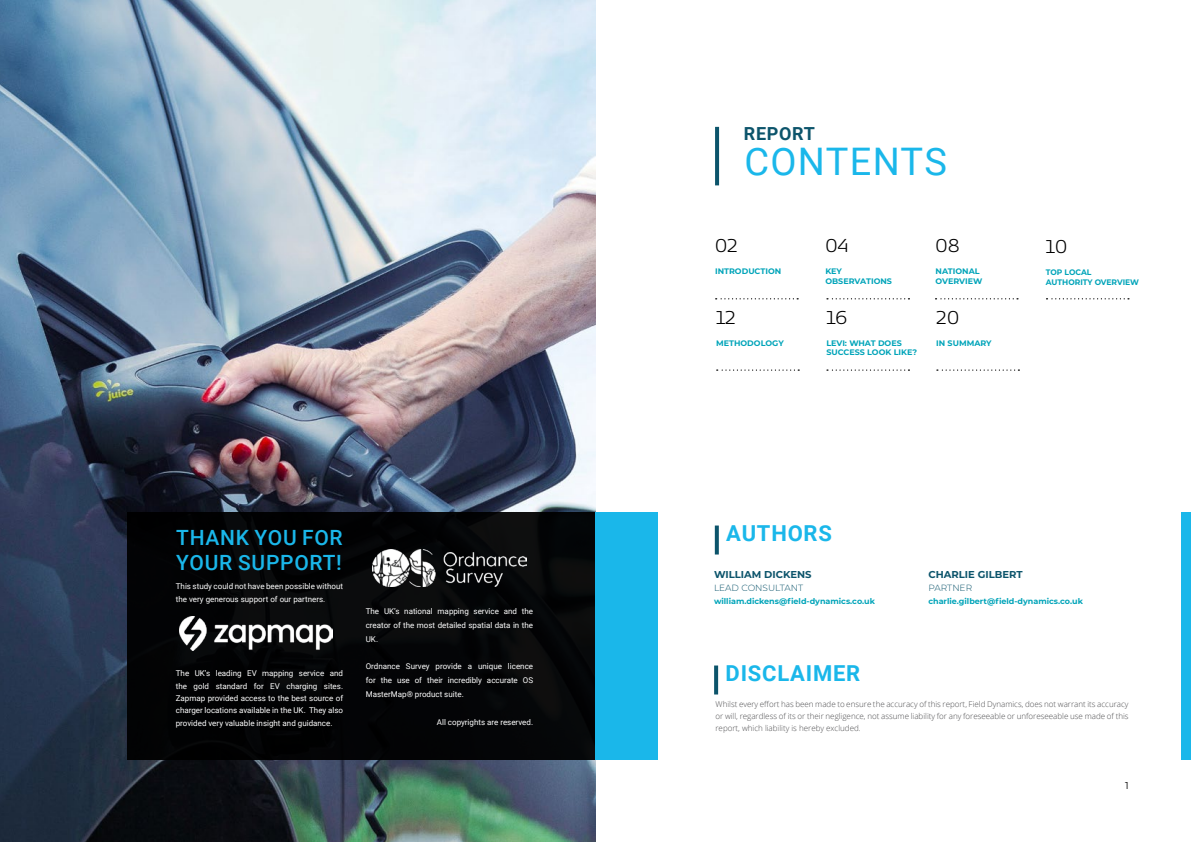
<style>
.page{position:relative;width:1191px;height:842px;background:#fff}
.page>*{position:absolute;margin:0;border:0;box-sizing:border-box;transform-origin:0 0}
.t1{font:38px "Roboto";letter-spacing:.035em;color:#1ab7ea}
.t2{font:700 22px "Roboto";letter-spacing:.035em;color:#1ab7ea}
.t3{font:300 22px "Kobenhavn";color:#000}
.t4{font:500 21px/25.2px "Roboto";letter-spacing:.035em;color:#1ab7ea}
.t5{font:700 18px "Roboto";letter-spacing:.035em;color:#0c546b}
.t6{font:700 10px "Montserrat";color:#0c546b}
.t7{font:10px "Montserrat";color:#000}
.t8{font:300 9px "Montserrat";color:#0c546b}
.t9{font:8px/12.4px "Roboto";color:#fff;text-align:justify}
.t10{font:300 8px/12px "Open Sans";color:#4d4d4f;text-align:justify}
.t11{font:700 8px/9.6px "Montserrat";color:#00a4b9}
.t12{font:700 8px/9.6px "Montserrat";color:#00a4b9;scale:.95 1}
</style>
<div class="page">
<img style="left:0;top:0;width:595px;height:842px">
<div style="left:1181px;top:512px;width:10px;height:247px;background:#1ab7ea"></div>
<svg style="left:715px;top:298px;width:83px;height:1px"></svg>
<svg style="left:827px;top:369px;width:82px;height:2px"></svg>
<svg style="left:935px;top:298px;width:83px;height:1px"></svg>
<svg style="left:1046px;top:298px;width:83px;height:1px"></svg>
<svg style="left:827px;top:298px;width:82px;height:1px"></svg>
<svg style="left:937px;top:369px;width:82px;height:2px"></svg>
<svg style="left:715px;top:127px;width:4px;height:58px"></svg>
<svg style="left:715px;top:525px;width:4px;height:29px"></svg>
<svg style="left:714px;top:665px;width:4px;height:29px"></svg>
<div style="left:127px;top:512px;width:468px;height:247px;background:#000"></div>
<div style="left:595px;top:512px;width:63px;height:247px;background:#1ab7ea"></div>
<img style="left:179px;top:617px;width:153px;height:33px">
<img style="left:373px;top:549px;width:153px;height:38px">
<svg style="left:716px;top:369px;width:83px;height:2px"></svg>
<h3 class="t4" style="left:176px;top:524px;width:168px">THANK YOU FOR<br>YOUR SUPPORT!</h3>
<p class="t9" style="left:176px;top:580px;width:169px">This study could not have been possible without the very generous support of our partners.</p>
<p class="t9" style="left:176px;top:667px;width:169px">The UK’s leading EV mapping service and the gold standard for EV charging sites.<br>Zapmap provided access to the best source of charger locations available in the UK. They also provided very valuable insight and guidance.</p>
<p class="t9" style="left:366px;top:604px;width:169px;line-height:13.8px">The UK’s national mapping service and the creator of the most detailed spatial data in the UK.</p>
<p class="t9" style="left:366px;top:659px;width:169px;line-height:13.8px">Ordnance Survey provide a unique licence for the use of their incredibly accurate OS MasterMap® product suite.</p>
<p class="t9" style="left:437px;top:715px;width:98px">All copyrights are reserved.</p>
<h3 class="t5" style="left:744px;top:121px;width:72px">REPORT</h3>
<h1 class="t1" style="left:744px;top:135px;width:204px">CONTENTS</h1>
<h2 class="t3" style="left:715px;top:231px;width:24px">02</h2>
<h2 class="t3" style="left:825px;top:231px;width:25px">04</h2>
<h2 class="t3" style="left:935px;top:231px;width:26px">08</h2>
<p class="t11" style="left:715px;top:266px;width:68px">INTRODUCTION</p>
<h2 class="t3" style="left:716px;top:303px;width:21px">12</h2>
<p class="t11" style="left:716px;top:338px;width:69px">METHODOLOGY</p>
<p class="t11" style="left:825px;top:266px;width:68px">KEY<br>OBSERVATIONS</p>
<p class="t11" style="left:935px;top:266px;width:48px">NATIONAL<br>OVERVIEW</p>
<h2 class="t3" style="left:826px;top:303px;width:23px">16</h2>
<h2 class="t3" style="left:936px;top:303px;width:24px">20</h2>
<p class="t11" style="left:826px;top:338px;width:92px">LEVI: WHAT DOES<br>SUCCESS LOOK LIKE?</p>
<p class="t11" style="left:936px;top:338px;width:57px">IN SUMMARY</p>
<h2 class="t3" style="left:1046px;top:232px;width:23px">10</h2>
<p class="t12" style="left:1046px;top:267px;width:100px">TOP LOCAL<br>AUTHORITY OVERVIEW</p>
<h2 class="t2" style="left:726px;top:518px;width:107px">AUTHORS</h2>
<p class="t6" style="left:714px;top:567px;width:99px">WILLIAM DICKENS</p>
<p class="t11" style="left:714px;top:595px;width:162px">william.dickens@field-dynamics.co.uk</p>
<p class="t8" style="left:714px;top:582px;width:91px">LEAD CONSULTANT</p>
<p class="t6" style="left:928px;top:567px;width:96px">CHARLIE GILBERT</p>
<p class="t11" style="left:928px;top:596px;width:156px">charlie.gilbert@field-dynamics.co.uk</p>
<p class="t8" style="left:928px;top:582px;width:45px">PARTNER</p>
<h2 class="t2" style="left:725px;top:658px;width:136px">DISCLAIMER</h2>
<p class="t10" style="left:715px;top:697px;width:414px">Whilst every effort has been made to ensure the accuracy of this report, Field Dynamics, does not warrant its accuracy or will, regardless of its or their negligence, not assume liability for any foreseeable or unforeseeable use made of this report, which liability is hereby excluded.</p>
<p class="t7" style="left:1125px;top:779px;width:5px">1</p>
</div>
